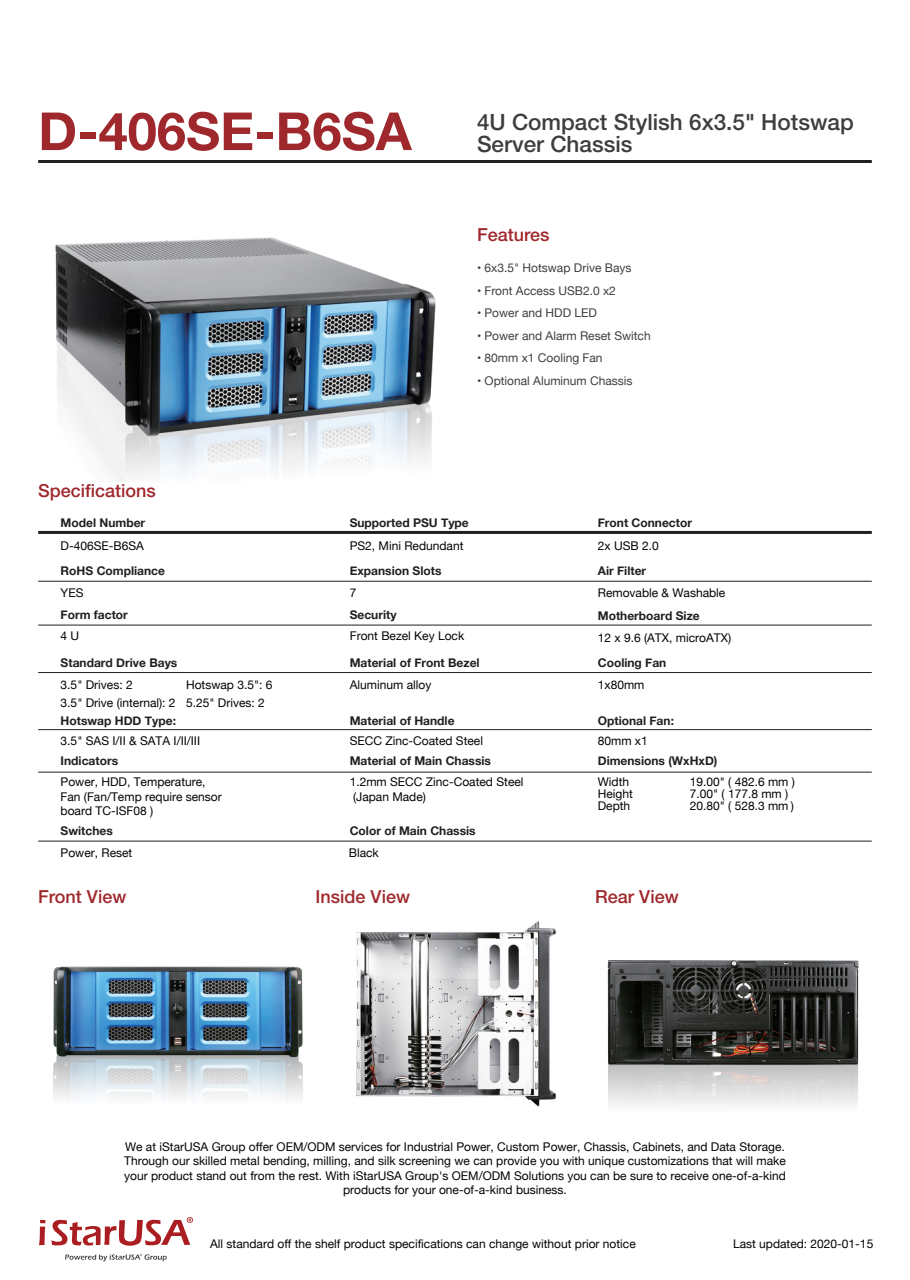
<style>
.page{position:relative;width:910px;height:1280px;background:#fff}
.page>*{position:absolute;margin:0;border:0;box-sizing:border-box;transform-origin:0 0}
.t1{font:700 52.5px "Helvetica Neue";color:#9f282d}
.t2{font:500 22.5px/22.5px "Helvetica Neue";color:#3e3e3f}
.t3{font:500 18px "Helvetica Neue";color:#9f282d}
.t4{font:12px/14.4px "Helvetica Neue";color:#030303}
.t5{font:700 12px "Helvetica Neue";color:#231f20}
.t6{font:12px "Helvetica Neue";color:#3e3e3f}
</style>
<div class="page">
<hr style="left:38px;top:160px;width:834px;height:3px;background:#231f20">
<hr style="left:38px;top:531px;width:834px;height:3px;background:#231f20">
<hr style="left:38px;top:581px;width:834px;height:1px;background:#231f20">
<hr style="left:38px;top:625px;width:834px;height:1px;background:#231f20">
<hr style="left:38px;top:672px;width:834px;height:1px;background:#231f20">
<hr style="left:38px;top:729px;width:834px;height:1px;background:#231f20">
<hr style="left:38px;top:772px;width:834px;height:1px;background:#231f20">
<hr style="left:38px;top:841px;width:834px;height:1px;background:#231f20">
<img style="left:53px;top:966px;width:250px;height:133px">
<img style="left:356px;top:921px;width:200px;height:186px">
<img style="left:55px;top:237px;width:381px;height:245px">
<img style="left:607px;top:960px;width:252px;height:146px">
<svg style="left:39px;top:1220px;width:6px;height:25px"></svg>
<svg style="left:51px;top:1217px;width:142px;height:29px"></svg>
<svg style="left:65px;top:1254px;width:102px;height:7px"></svg>
<h1 class="t1" style="left:38px;top:99px;width:375px">D-406SE-B6SA</h1>
<h2 class="t2" style="left:477px;top:110px;width:378px">4U Compact Stylish 6x3.5" Hotswap<br>Server Chassis</h2>
<h3 class="t3" style="left:477px;top:224px;width:74px">Features</h3>
<h3 class="t3" style="left:38px;top:480px;width:119px">Specifications</h3>
<p class="t5" style="left:61px;top:515px;width:86px">Model Number</p>
<p class="t5" style="left:61px;top:563px;width:106px">RoHS Compliance</p>
<p class="t4" style="left:61px;top:539px;width:85px">D-406SE-B6SA</p>
<p class="t4" style="left:61px;top:586px;width:24px">YES</p>
<p class="t5" style="left:61px;top:607px;width:69px">Form factor</p>
<p class="t4" style="left:61px;top:629px;width:20px">4 U</p>
<p class="t5" style="left:61px;top:655px;width:118px">Standard Drive Bays</p>
<p class="t4" style="left:61px;top:676px;width:116px;line-height:18px">3.5" Drives: 2<br>3.5" Drive (internal): 2</p>
<p class="t4" style="left:186px;top:676px;width:88px;line-height:18px">Hotswap 3.5": 6<br>5.25" Drives: 2</p>
<p class="t5" style="left:61px;top:713px;width:117px">Hotswap HDD Type:</p>
<p class="t4" style="left:61px;top:735px;width:141px">3.5" SAS I/II &amp; SATA I/II/III</p>
<p class="t5" style="left:61px;top:753px;width:59px">Indicators</p>
<p class="t4" style="left:61px;top:776px;width:163px">Power, HDD, Temperature,<br>Fan (Fan/Temp require sensor board TC-ISF08 )</p>
<p class="t5" style="left:61px;top:823px;width:54px">Switches</p>
<p class="t4" style="left:61px;top:846px;width:73px">Power, Reset</p>
<p class="t6" style="left:477px;top:259px;width:156px">• 6x3.5" Hotswap Drive Bays</p>
<p class="t6" style="left:477px;top:282px;width:140px">• Front Access USB2.0 x2</p>
<p class="t6" style="left:477px;top:304px;width:121px">• Power and HDD LED</p>
<p class="t6" style="left:477px;top:327px;width:175px">• Power and Alarm Reset Switch</p>
<p class="t6" style="left:477px;top:349px;width:127px">• 80mm x1 Cooling Fan</p>
<p class="t6" style="left:477px;top:372px;width:157px">• Optional Aluminum Chassis</p>
<p class="t5" style="left:350px;top:515px;width:121px">Supported PSU Type</p>
<p class="t5" style="left:350px;top:563px;width:93px">Expansion Slots</p>
<p class="t4" style="left:350px;top:539px;width:115px">PS2, Mini Redundant</p>
<p class="t4" style="left:350px;top:586px;width:8px">7</p>
<p class="t5" style="left:350px;top:607px;width:48px">Security</p>
<p class="t5" style="left:350px;top:655px;width:131px">Material of Front Bezel</p>
<p class="t4" style="left:350px;top:629px;width:116px">Front Bezel Key Lock</p>
<p class="t4" style="left:350px;top:678px;width:83px">Aluminum alloy</p>
<p class="t5" style="left:350px;top:713px;width:106px">Material of Handle</p>
<p class="t4" style="left:350px;top:735px;width:135px">SECC Zinc-Coated Steel</p>
<p class="t4" style="left:350px;top:776px;width:175px">1.2mm SECC Zinc-Coated Steel (Japan Made)</p>
<p class="t5" style="left:350px;top:753px;width:143px">Material of Main Chassis</p>
<p class="t5" style="left:350px;top:823px;width:127px">Color of Main Chassis</p>
<p class="t4" style="left:349px;top:846px;width:31px">Black</p>
<p class="t5" style="left:598px;top:515px;width:96px">Front Connector</p>
<p class="t5" style="left:598px;top:563px;width:50px">Air Filter</p>
<p class="t4" style="left:598px;top:539px;width:62px">2x USB 2.0</p>
<p class="t4" style="left:598px;top:586px;width:129px">Removable &amp; Washable</p>
<p class="t5" style="left:598px;top:608px;width:103px">Motherboard Size</p>
<p class="t4" style="left:598px;top:631px;width:135px">12 x 9.6 (ATX, microATX)</p>
<p class="t5" style="left:598px;top:655px;width:70px">Cooling Fan</p>
<p class="t4" style="left:598px;top:678px;width:48px">1x80mm</p>
<p class="t5" style="left:598px;top:714px;width:78px">Optional Fan:</p>
<p class="t4" style="left:598px;top:734px;width:52px">80mm x1</p>
<p class="t5" style="left:598px;top:753px;width:121px">Dimensions (WxHxD)</p>
<p class="t4" style="left:598px;top:777px;width:37px;line-height:12px">Width<br>Height<br>Depth</p>
<p class="t4" style="left:690px;top:777px;width:107px;line-height:12px">19.00" ( 482.6 mm )<br>7.00" ( 177.8 mm )<br>20.80" ( 528.3 mm )</p>
<h3 class="t3" style="left:38px;top:885px;width:90px">Front View</h3>
<h3 class="t3" style="left:316px;top:885px;width:96px">Inside View</h3>
<h3 class="t3" style="left:595px;top:885px;width:85px">Rear View</h3>
<p class="t4" style="left:124px;top:1140px;width:663px;text-align:center">We at iStarUSA Group offer OEM/ODM services for Industrial Power, Custom Power, Chassis, Cabinets, and Data Storage.<br>Through our skilled metal bending, milling, and silk screening we can provide you with unique customizations that will make your product stand out from the rest. With iStarUSA Group's OEM/ODM Solutions you can be sure to receive one-of-a-kind products for your one-of-a-kind business.</p>
<p class="t4" style="left:210px;top:1237px;width:427px">All standard off the shelf product specifications can change without prior notice</p>
<p class="t4" style="left:733px;top:1237px;width:142px">Last updated: 2020-01-15</p>
</div>
